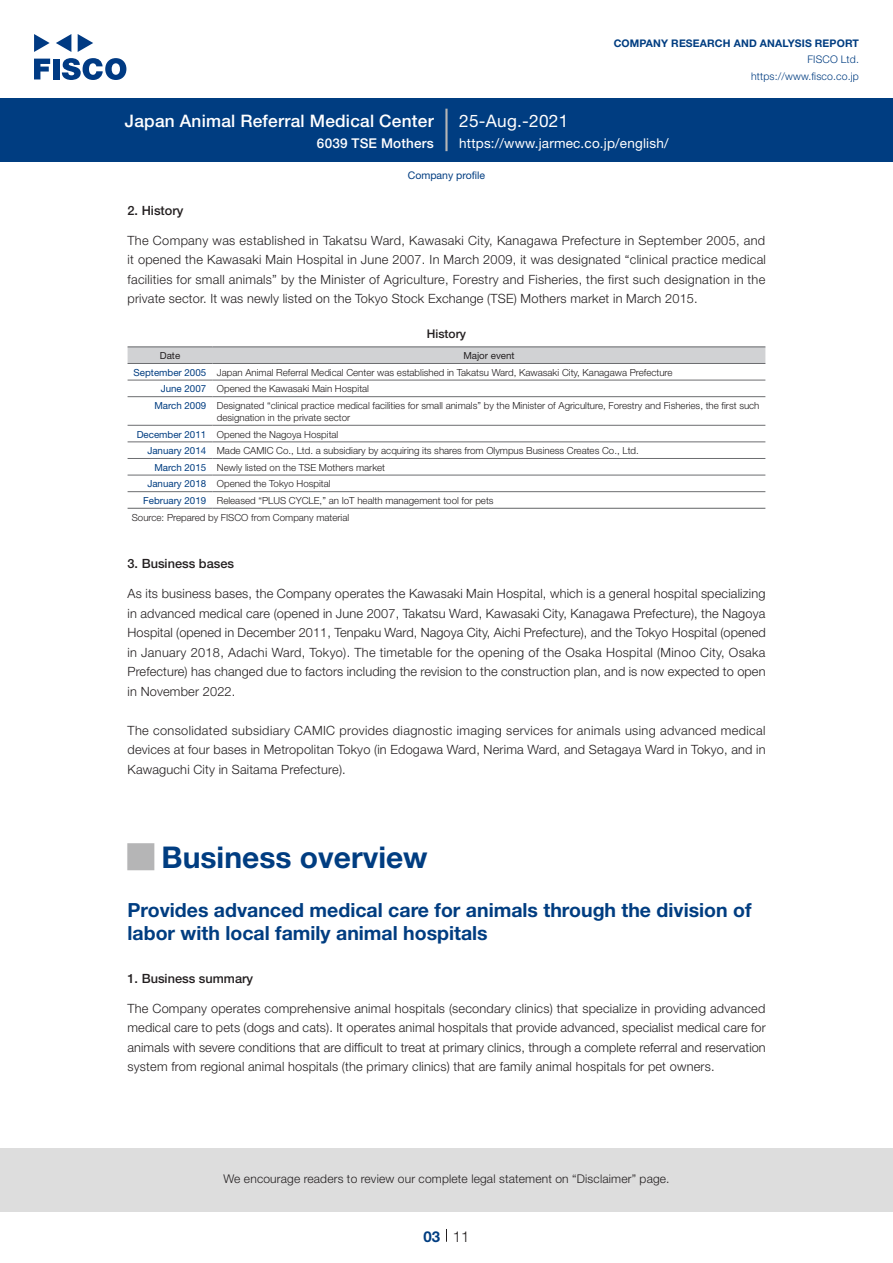
<style>
.page{position:relative;width:893px;height:1263px;background:#fff}
.page>*{position:absolute;margin:0;border:0;box-sizing:border-box;transform-origin:0 0}
.t1{font:700 30px "Helvetica Neue LT Std";color:#003d81}
.t2{font:27px "Hiragino UD Sans Std W6";color:#b5b5b6}
.t3{font:700 19.5px/22.5px "Helvetica Neue LT Std";color:#003d81}
.t4{font:500 17.25px "Helvetica Neue LT Std";letter-spacing:.015em;color:#fff}
.t5{font:17.25px "Helvetica Neue LT Std";letter-spacing:.015em;color:#fff}
.t6{font:300 15px "Helvetica Neue LT Std";color:#231f20}
.t7{font:700 15px "Helvetica Neue LT Std";color:#003d81}
.t8{font:13.5px "Helvetica Neue LT Std";letter-spacing:.015em;color:#fff}
.t9{font:500 13.5px "Helvetica Neue LT Std";letter-spacing:.015em;color:#fff}
.t10{font:300 12.75px/19.5px "Helvetica Neue LT Std";letter-spacing:.015em;color:#231f20;text-align:justify}
.t11{font:500 12.75px "Helvetica Neue LT Std";color:#231f20}
.t12{font:300 12px "Helvetica Neue LT Std";letter-spacing:.015em;color:#231f20}
.t13{font:500 12px "Helvetica Neue LT Std";color:#231f20}
.t14{font:700 10.5px "Helvetica Neue LT Std";letter-spacing:.015em;color:#003d81}
.t15{font:300 10.5px/16.5px "Helvetica Neue LT Std";letter-spacing:.015em;color:#003d81;text-align:right}
.t16{font:10.5px "Helvetica Neue LT Std";color:#003d81}
.t17{font:300 9.75px/16.6px "Helvetica Neue LT Std";color:#231f20}
.t18{font:9.75px "Helvetica Neue LT Std";color:#003d81}
.t19{font:9.75px "Helvetica Neue LT Std";color:#231f20}
</style>
<div class="page">
<div style="left:0;top:1148px;width:893px;height:64px;background:#ddd"></div>
<svg style="left:34px;top:59px;width:16px;height:20px"></svg>
<div style="left:53px;top:59px;width:6px;height:20px;background:#003a83"></div>
<svg style="left:62px;top:58px;width:64px;height:22px"></svg>
<svg style="left:34px;top:34px;width:16px;height:18px"></svg>
<svg style="left:78px;top:34px;width:15px;height:18px"></svg>
<svg style="left:56px;top:34px;width:15px;height:18px"></svg>
<div style="left:0;top:98px;width:893px;height:64px;background:#003d81"></div>
<hr style="left:445px;top:109px;width:3px;height:42px;background:#b5b5b6">
<svg style="left:446px;top:1229px;width:1px;height:13px"></svg>
<div style="left:128px;top:347px;width:637px;height:16px;background:#d1d2d4"></div>
<hr style="left:128px;top:363px;width:85px;height:1px;background:#6c6d70">
<hr style="left:213px;top:363px;width:552px;height:1px;background:#6c6d70">
<hr style="left:128px;top:380px;width:85px;height:1px;background:#6c6d70">
<hr style="left:213px;top:380px;width:552px;height:1px;background:#6c6d70">
<hr style="left:128px;top:396px;width:85px;height:1px;background:#6c6d70">
<hr style="left:213px;top:396px;width:552px;height:1px;background:#6c6d70">
<hr style="left:128px;top:425px;width:85px;height:1px;background:#6c6d70">
<hr style="left:213px;top:425px;width:552px;height:1px;background:#6c6d70">
<hr style="left:128px;top:442px;width:85px;height:1px;background:#6c6d70">
<hr style="left:213px;top:442px;width:552px;height:1px;background:#6c6d70">
<hr style="left:128px;top:458px;width:85px;height:1px;background:#6c6d70">
<hr style="left:213px;top:458px;width:552px;height:1px;background:#6c6d70">
<hr style="left:128px;top:475px;width:85px;height:1px;background:#6c6d70">
<hr style="left:213px;top:475px;width:552px;height:1px;background:#6c6d70">
<hr style="left:128px;top:491px;width:85px;height:1px;background:#6c6d70">
<hr style="left:213px;top:491px;width:552px;height:1px;background:#6c6d70">
<hr style="left:128px;top:346px;width:85px;height:1px;background:#6c6d70">
<hr style="left:213px;top:346px;width:552px;height:1px;background:#6c6d70">
<hr style="left:128px;top:508px;width:85px;height:1px;background:#6c6d70">
<hr style="left:213px;top:508px;width:552px;height:1px;background:#6c6d70">
<h3 class="t4" style="left:125px;top:110px;width:310px">Japan Animal Referral Medical Center</h3>
<p class="t9" style="left:317px;top:135px;width:118px">6039 TSE Mothers</p>
<h3 class="t5" style="left:459px;top:110px;width:111px">25-Aug.-2021</h3>
<p class="t14" style="left:614px;top:37px;width:247px">COMPANY RESEARCH AND ANALYSIS REPORT</p>
<p class="t15" style="left:751px;top:51px;width:109px">FISCO Ltd. https://www.fisco.co j p.</p>
<p class="t8" style="left:459px;top:135px;width:211px">https://www.jarmec.co j p. /english/</p>
<p class="t16" style="left:408px;top:169px;width:79px">Company profile</p>
<p class="t11" style="left:128px;top:203px;width:57px">2. History</p>
<p class="t10" style="left:128px;top:230px;width:640px">The Company was established in Takatsu Ward, Kawasaki City, Kanagawa Prefecture in September 2005, and it opened the Kawasaki Main Hospital in June 2007. In March 2009, it was designated “clinical practice medical facilities for small animals” by the Minister of Agriculture, Forestry and Fisheries, the first such designation in the private sector It. was newly listed on the Tokyo Stock Exchange (TSE) Mothers market in March 2015.</p>
<p class="t13" style="left:427px;top:326px;width:41px">History</p>
<p class="t19" style="left:463px;top:350px;width:53px">Major event</p>
<p class="t19" style="left:160px;top:350px;width:22px">Date</p>
<p class="t18" style="left:134px;top:367px;width:74px">September 2005</p>
<p class="t17" style="left:217px;top:364px;width:457px">Japan Animal Referral Medical Center was established in Takatsu Ward, Kawasaki City, Kanagawa Prefecture</p>
<p class="t18" style="left:161px;top:383px;width:47px">June 2007</p>
<p class="t17" style="left:217px;top:380px;width:154px">Opened the Kawasaki Main Hospital</p>
<p class="t18" style="left:154px;top:400px;width:53px">March 2009</p>
<p class="t17" style="left:217px;top:397px;width:544px">Designated “clinical practice medical facilities for small animals” by the Minister of Agriculture, Forestry and Fisheries, the first such</p>
<p class="t18" style="left:137px;top:428px;width:71px">December 2011</p>
<p class="t17" style="left:217px;top:409px;width:135px">designation in the private sector<br>Opened the Nagoya Hospital</p>
<p class="t18" style="left:147px;top:445px;width:60px">January 2014</p>
<p class="t17" style="left:217px;top:442px;width:424px">Made CAMIC Co., Ltd a. subsidiary by acquiring its shares from Olympus Business Creates Co., Ltd.</p>
<p class="t18" style="left:154px;top:461px;width:53px">March 2015</p>
<p class="t17" style="left:217px;top:459px;width:170px">Newly listed on the TSE Mothers market</p>
<p class="t18" style="left:147px;top:478px;width:60px">January 2018</p>
<p class="t17" style="left:217px;top:475px;width:115px">Opened the Tokyo Hospital</p>
<p class="t17" style="left:217px;top:492px;width:278px">Released “PLUS CYCLE,” an IoT health management tool for pets</p>
<p class="t18" style="left:143px;top:495px;width:65px">February 2019</p>
<p class="t17" style="left:132px;top:509px;width:219px">Source: Prepared by FISCO from Company material</p>
<p class="t11" style="left:128px;top:556px;width:108px">3. Business bases</p>
<p class="t10" style="left:128px;top:584px;width:640px">As its business bases, the Company operates the Kawasaki Main Hospital, which is a general hospital specializing in advanced medical care (opened in June 2007, Takatsu Ward, Kawasaki City, Kanagawa Prefecture ,) the Nagoya Hospital (opened in December 2011, Tenpaku Ward, Nagoya City, Aichi Prefecture ,) and the Tokyo Hospital (opened in January 2018, Adachi Ward, Tokyo .) The timetable for the opening of the Osaka Hospital (Minoo City, Osaka Prefecture) has changed due to factors including the revision to the construction plan, and is now expected to open in November 2022.</p>
<p class="t10" style="left:128px;top:720px;width:639px">The consolidated subsidiary CAMIC provides diagnostic imaging services for animals using advanced medical devices at four bases in Metropolitan Tokyo (in Edogawa Ward, Nerima Ward, and Setagaya Ward in Tokyo, and in Kawaguchi City in Saitama Prefecture .(</p>
<h2 class="t2" style="left:128px;top:836px;width:28px">█</h2>
<h3 class="t3" style="left:128px;top:898px;width:625px">Provides advanced medical care for animals through the division of labor with local family animal hospitals</h3>
<p class="t11" style="left:128px;top:970px;width:127px">1. Business summary</p>
<p class="t10" style="left:128px;top:998px;width:640px">The Company operates comprehensive animal hospitals (secondary clinics) that specialize in providing advanced medical care to pets (dogs and cats I t.) operates animal hospitals that provide advanced, specialist medical care for animals with severe conditions that are difficult to treat at primary clinics, through a complete referral and reservation system from regional animal hospitals (the primary clinics) that are family animal hospitals for pet owners.</p>
<h1 class="t1" style="left:162px;top:839px;width:268px">Business overview</h1>
<p class="t12" style="left:223px;top:1171px;width:448px">We encourage readers to review our complete legal statement on “Disclaimer” page.</p>
<p class="t7" style="left:423px;top:1227px;width:18px">03</p>
<p class="t6" style="left:453px;top:1227px;width:18px">11</p>
</div>
